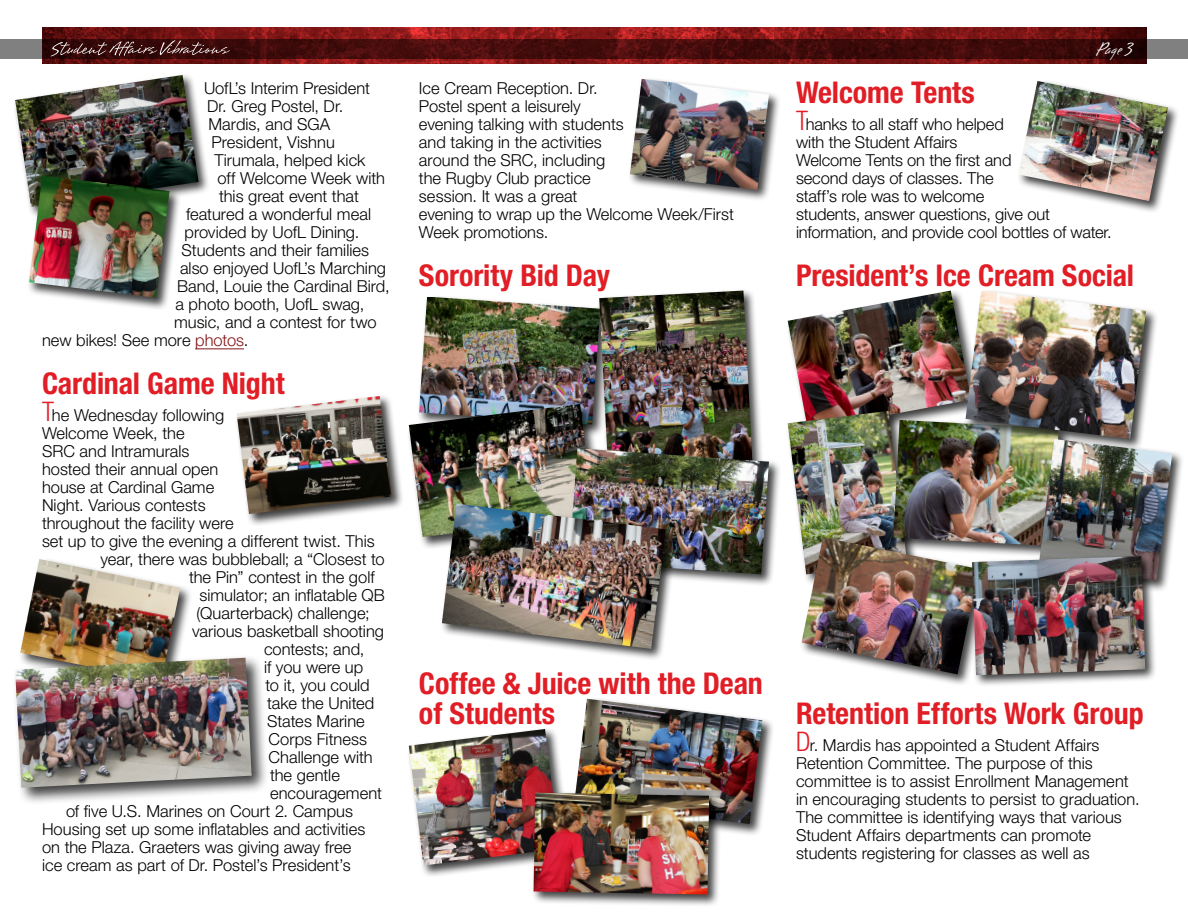
<style>
.page{position:relative;width:1188px;height:918px;background:#fff}
.page>*{position:absolute;margin:0;border:0;box-sizing:border-box;transform-origin:0 0}
.H1_Headlines{font:700 condensed 30px/30px "Helvetica Neue LT Std";color:#e11e26}
.t1{font:22.5px "Brisa Alternates";color:#fff}
.p_body_text{font:300 16.5px/18px "Helvetica Neue LT Std";color:#000}
._1st_paragraph{font:300 16.5px/18px "Helvetica Neue LT Std";color:#000}
.Paragraph_Style_1{font:300 16.5px/18px "Helvetica Neue LT Std";letter-spacing:-.01em;color:#000}
.s1{color:#851618}
.s2{font-stretch:condensed;font-size:27px;color:#e11e26}
</style>
<div class="page">
<img style="left:42px;top:27px;width:1104px;height:36px">
<svg style="left:0;top:39px;width:1188px;height:20px;background:#461414"></svg>
<svg style="left:51px;top:40px;width:179px;height:16px;background:#512a2a"></svg>
<hr style="left:195px;top:349px;width:49px;height:1px;background:#851618">
<div style="left:13px;top:73px;width:198px;height:146px;background:#000;opacity:.75"></div>
<img style="left:15px;top:75px;width:184px;height:132px">
<div style="left:27px;top:173px;width:154px;height:137px;background:#000;opacity:.75"></div>
<img style="left:29px;top:176px;width:141px;height:122px">
<div style="left:234px;top:394px;width:170px;height:132px;background:#000;opacity:.75"></div>
<img style="left:237px;top:396px;width:155px;height:118px">
<div style="left:18px;top:557px;width:175px;height:137px;background:#000;opacity:.75"></div>
<img style="left:20px;top:559px;width:160px;height:95px">
<div style="left:628px;top:76px;width:153px;height:126px;background:#000;opacity:.75"></div>
<img style="left:630px;top:79px;width:139px;height:111px">
<div style="left:11px;top:654px;width:257px;height:151px;background:#000;opacity:.75"></div>
<img style="left:15px;top:658px;width:237px;height:130px">
<img style="left:419px;top:297px;width:178px;height:105px">
<div style="left:597px;top:288px;width:169px;height:221px;background:#000;opacity:.75"></div>
<img style="left:599px;top:291px;width:155px;height:155px">
<div style="left:406px;top:402px;width:200px;height:147px;background:#000;opacity:.75"></div>
<img style="left:409px;top:404px;width:185px;height:133px">
<div style="left:567px;top:446px;width:214px;height:140px;background:#000;opacity:.75"></div>
<img style="left:569px;top:448px;width:200px;height:126px">
<div style="left:440px;top:501px;width:238px;height:160px;background:#000;opacity:.75"></div>
<img style="left:442px;top:504px;width:224px;height:145px">
<div style="left:406px;top:727px;width:166px;height:150px;background:#000;opacity:.75"></div>
<img style="left:409px;top:729px;width:151px;height:137px">
<div style="left:572px;top:696px;width:202px;height:140px;background:#000;opacity:.75"></div>
<img style="left:574px;top:699px;width:188px;height:125px">
<div style="left:531px;top:790px;width:190px;height:117px;background:#000;opacity:.75"></div>
<img style="left:534px;top:793px;width:175px;height:102px">
<div style="left:1016px;top:79px;width:164px;height:134px;background:#000;opacity:.75"></div>
<img style="left:1018px;top:81px;width:150px;height:120px">
<img style="left:788px;top:291px;width:175px;height:127px">
<div style="left:786px;top:409px;width:133px;height:177px;background:#000;opacity:.75"></div>
<img style="left:788px;top:411px;width:119px;height:163px">
<div style="left:891px;top:418px;width:180px;height:140px;background:#000;opacity:.75"></div>
<img style="left:893px;top:420px;width:143px;height:126px">
<div style="left:963px;top:288px;width:195px;height:163px;background:#000;opacity:.75"></div>
<img style="left:966px;top:291px;width:180px;height:148px">
<div style="left:1036px;top:437px;width:149px;height:156px;background:#000;opacity:.75"></div>
<img style="left:1039px;top:439px;width:133px;height:142px">
<div style="left:799px;top:535px;width:192px;height:151px;background:#000;opacity:.75"></div>
<img style="left:802px;top:537px;width:177px;height:137px">
<div style="left:969px;top:553px;width:188px;height:134px;background:#000;opacity:.75"></div>
<img style="left:972px;top:556px;width:173px;height:119px">
<p class="p_body_text" style="left:204px;top:79px;width:168px">UofL’s Interim President</p>
<p class="p_body_text" style="left:207px;top:97px;width:138px">Dr. Greg Postel, Dr.</p>
<p class="p_body_text" style="left:208px;top:115px;width:123px">Mardis, and SGA</p>
<p class="p_body_text" style="left:212px;top:133px;width:125px">President, Vishnu</p>
<p class="p_body_text" style="left:214px;top:151px;width:153px">Tirumala, helped kick</p>
<p class="p_body_text" style="left:218px;top:169px;width:169px">off Welcome Week with</p>
<p class="p_body_text" style="left:219px;top:187px;width:141px">this great event that</p>
<p class="p_body_text" style="left:186px;top:205px;width:187px">featured a wonderful meal</p>
<p class="p_body_text" style="left:184px;top:223px;width:176px">provided by UofL Dining.</p>
<p class="p_body_text" style="left:182px;top:241px;width:189px">Students and their families</p>
<p class="p_body_text" style="left:180px;top:259px;width:208px">also enjoyed UofL’s Marching</p>
<p class="p_body_text" style="left:177px;top:277px;width:214px">Band, Louie the Cardinal Bird,</p>
<p class="p_body_text" style="left:176px;top:295px;width:190px">a photo booth, UofL swag,</p>
<p class="p_body_text" style="left:174px;top:313px;width:204px">music, and a contest for two</p>
<p class="p_body_text" style="left:42px;top:331px;width:208px">new bikes! See more <span class="s1">photos</span>.</p>
<h1 class="H1_Headlines" style="left:42px;top:368px;width:244px">Cardinal Game Night</h1>
<p class="p_body_text" style="left:42px;top:406px;width:184px"><span class="s2">T</span>he Wednesday following</p>
<p class="p_body_text" style="left:42px;top:424px;width:144px">Welcome Week, the</p>
<p class="p_body_text" style="left:42px;top:442px;width:149px">SRC and Intramurals</p>
<p class="p_body_text" style="left:42px;top:460px;width:178px">hosted their annual open</p>
<p class="p_body_text" style="left:42px;top:478px;width:174px">house at Cardinal Game</p>
<p class="p_body_text" style="left:42px;top:496px;width:165px">Night. Various contests</p>
<p class="p_body_text" style="left:42px;top:514px;width:193px">throughout the facility were</p>
<p class="p_body_text" style="left:42px;top:532px;width:334px">set up to give the evening a different twist. This</p>
<p class="p_body_text" style="left:100px;top:550px;width:286px">year, there was bubbleball; a “Closest to</p>
<p class="p_body_text" style="left:189px;top:568px;width:187px">the Pin” contest in the golf</p>
<p class="p_body_text" style="left:200px;top:586px;width:187px">simulator; an inflatable QB</p>
<p class="p_body_text" style="left:196px;top:604px;width:175px">(Quarterback) challenge;</p>
<p class="p_body_text" style="left:192px;top:622px;width:194px">various basketball shooting</p>
<p class="p_body_text" style="left:264px;top:640px;width:102px">contests; and,</p>
<p class="p_body_text" style="left:264px;top:658px;width:101px">if you were up</p>
<p class="p_body_text" style="left:266px;top:676px;width:106px">to it, you could</p>
<p class="p_body_text" style="left:267px;top:694px;width:109px">take the United</p>
<p class="p_body_text" style="left:267px;top:712px;width:99px">States Marine</p>
<p class="p_body_text" style="left:268px;top:730px;width:100px">Corps Fitness</p>
<p class="p_body_text" style="left:268px;top:748px;width:106px">Challenge with</p>
<p class="p_body_text" style="left:270px;top:766px;width:71px">the gentle</p>
<p class="p_body_text" style="left:270px;top:784px;width:114px">encouragement</p>
<p class="p_body_text" style="left:66px;top:802px;width:289px">of five U.S. Marines on Court 2. Campus</p>
<p class="p_body_text" style="left:42px;top:820px;width:325px">Housing set up some inflatables and activities</p>
<p class="p_body_text" style="left:42px;top:838px;width:311px">on the Plaza. Graeters was giving away free</p>
<p class="p_body_text" style="left:42px;top:856px;width:310px">ice cream as part of Dr. Postel’s President’s</p>
<p class="p_body_text" style="left:419px;top:79px;width:316px">Ice Cream Reception. Dr.<br>Postel spent a leisurely<br>evening talking with students<br>and taking in the activities<br>around the SRC, including<br>the Rugby Club practice<br>session. It was a great<br>evening to wrap up the Welcome Week/First<br>Week promotions.</p>
<h1 class="H1_Headlines" style="left:419px;top:260px;width:193px">Sorority Bid Day</h1>
<h1 class="H1_Headlines" style="left:419px;top:668px;width:345px">Coffee &amp; Juice with the Dean of Students</h1>
<h2 class="t1" style="left:1097px;top:38px;width:38px">Page 3</h2>
<h1 class="H1_Headlines" style="left:796px;top:77px;width:180px">Welcome Tents</h1>
<p class="Paragraph_Style_1" style="left:796px;top:115px;width:317px"><span class="s2">T</span>hanks to all staff who helped<br>with the Student Affairs<br>Welcome Tents on the first and<br>second days of classes. The<br>staff’s role was to welcome<br>students, answer questions, give out information, and provide cool bottles of water.</p>
<h1 class="H1_Headlines" style="left:796px;top:260px;width:340px">President’s Ice Cream Social</h1>
<h1 class="H1_Headlines" style="left:796px;top:698px;width:349px">Retention Efforts Work Group</h1>
<p class="_1st_paragraph" style="left:796px;top:736px;width:345px"><span class="s2">D</span>r. Mardis has appointed a Student Affairs Retention Committee. The purpose of this committee is to assist Enrollment Management in encouraging students to persist to graduation.<br>The committee is identifying ways that various Student Affairs departments can promote students registering for classes as well as</p>
</div>
